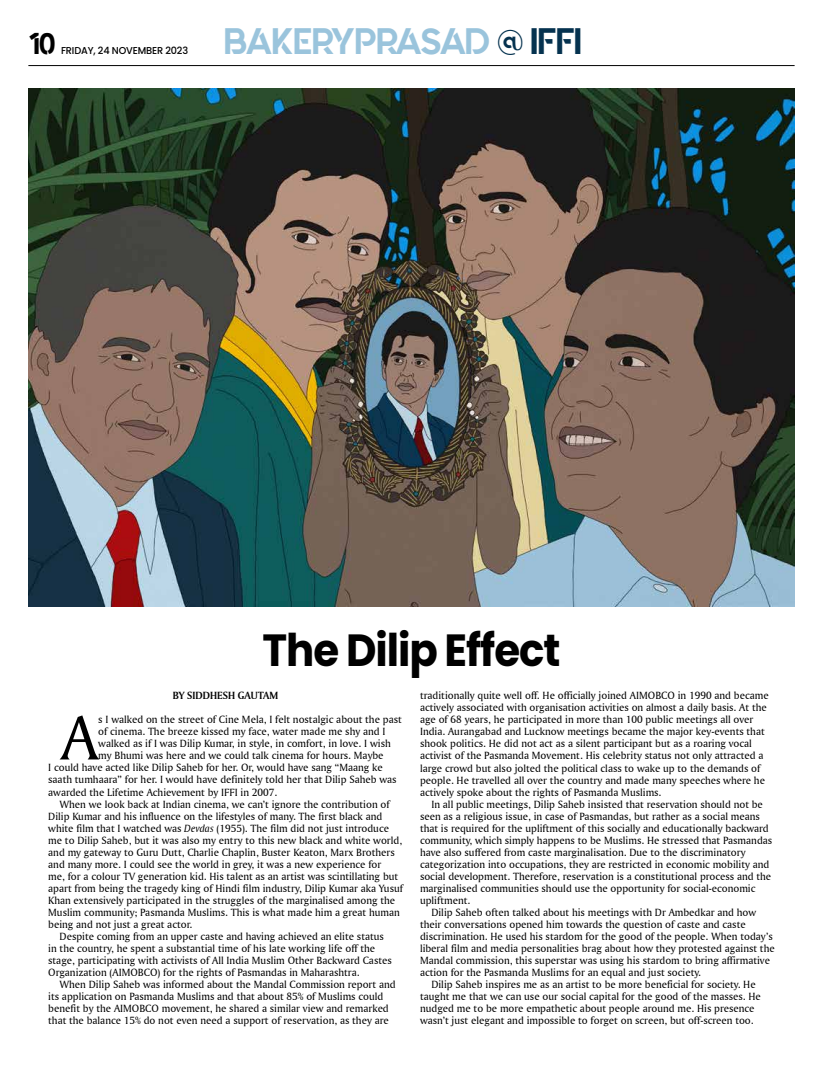
<style>
.page{position:relative;width:823px;height:1078px;background:#fff}
.page>*{position:absolute;margin:0;border:0;box-sizing:border-box;transform-origin:0 0}
.t1{font:66px "Amerigo BT Roman A";color:#000}
.t2{font:700 45px "Poppins";letter-spacing:-.025em;color:#000;scale:.93 1}
.t3{font:36.7px "Quantify";letter-spacing:-.01em;color:#9ac4dc;scale:.95 1}
.t4{font:30px "Quantify";color:#000}
.t5{font:11px/12px "Amerigo BT Roman A";color:#000}
.t6{font:11px "Amerigo BT Bold A";color:#000}
.t7{font:500 10px "Poppins";letter-spacing:-.015em;color:#000}
.s1{color:#05324f}
.s2{font-family:"Amerigo BT Italic A"}
</style>
<div class="page">
<hr style="left:28px;top:65px;width:766px;height:1px;background:#000">
<img style="left:28px;top:89px;width:766px;height:518px">
<h3 class="t4" style="left:28px;top:27px;width:29px">10</h3>
<p class="t7" style="left:61px;top:45px;width:128px">FRIDAY, 24 NOVEMBER 2023</p>
<h3 class="t3" style="left:224px;top:20px;width:377px">BAKERYPRASAD <span class="s1">@ IFFI</span></h3>
<h2 class="t2" style="left:262px;top:624px;width:321px">The Dilip Effect</h2>
<p class="t6" style="left:173px;top:688px;width:107px">BY SIDDHESH GAUTAM</p>
<h1 class="t1" style="left:61px;top:697px;width:39px">A</h1>
<p class="t5" style="left:98px;top:713px;width:305px">s I walked on the street of Cine Mela, I felt nostalgic about the past</p>
<p class="t5" style="left:98px;top:725px;width:288px">of cinema. The breeze kissed my face, water made me shy and I</p>
<p class="t5" style="left:98px;top:737px;width:294px">walked as if I was Dilip Kumar, in style, in comfort, in love. I wish</p>
<p class="t5" style="left:98px;top:749px;width:287px">my Bhumi was here and we could talk cinema for hours. Maybe</p>
<p class="t5" style="left:48px;top:761px;width:336px">I could have acted like Dilip Saheb for her. Or, would have sang “Maang ke</p>
<p class="t5" style="left:48px;top:773px;width:349px">saath tumhaara” for her. I would have definitely told her that Dilip Saheb was</p>
<p class="t5" style="left:48px;top:785px;width:230px">awarded the Lifetime Achievement by IFFI in 2007.</p>
<p class="t5" style="left:60px;top:797px;width:331px">When we look back at Indian cinema, we can’t ignore the contribution of</p>
<p class="t5" style="left:48px;top:809px;width:335px">Dilip Kumar and his influence on the lifestyles of many. The first black and</p>
<p class="t5" style="left:48px;top:821px;width:342px">white film that I watched was <span class="s2">Devdas</span> (1955). The film did not just introduce</p>
<p class="t5" style="left:48px;top:833px;width:355px">me to Dilip Saheb, but it was also my entry to this new black and white world,</p>
<p class="t5" style="left:48px;top:845px;width:348px">and my gateway to Guru Dutt, Charlie Chaplin, Buster Keaton, Marx Brothers</p>
<p class="t5" style="left:48px;top:857px;width:334px">and many more. I could see the world in grey, it was a new experience for</p>
<p class="t5" style="left:48px;top:869px;width:351px">me, for a colour TV generation kid. His talent as an artist was scintillating but</p>
<p class="t5" style="left:48px;top:881px;width:356px">apart from being the tragedy king of Hindi film industry, Dilip Kumar aka Yusuf</p>
<p class="t5" style="left:48px;top:893px;width:348px">Khan extensively participated in the struggles of the marginalised among the</p>
<p class="t5" style="left:48px;top:905px;width:353px">Muslim community; Pasmanda Muslims. This is what made him a great human</p>
<p class="t5" style="left:48px;top:917px;width:145px">being and not just a great actor.</p>
<p class="t5" style="left:60px;top:929px;width:325px">Despite coming from an upper caste and having achieved an elite status</p>
<p class="t5" style="left:48px;top:941px;width:328px">in the country, he spent a substantial time of his late working life off the</p>
<p class="t5" style="left:48px;top:953px;width:345px">stage, participating with activists of All India Muslim Other Backward Castes</p>
<p class="t5" style="left:48px;top:965px;width:313px">Organization (AIMOBCO) for the rights of Pasmandas in Maharashtra.</p>
<p class="t5" style="left:60px;top:977px;width:337px">When Dilip Saheb was informed about the Mandal Commission report and</p>
<p class="t5" style="left:48px;top:989px;width:336px">its application on Pasmanda Muslims and that about 85% of Muslims could</p>
<p class="t5" style="left:48px;top:1001px;width:342px">benefit by the AIMOBCO movement, he shared a similar view and remarked</p>
<p class="t5" style="left:48px;top:1013px;width:342px">that the balance 15% do not even need a support of reservation, as they are</p>
<p class="t5" style="left:420px;top:689px;width:350px">traditionally quite well off. He officially joined AIMOBCO in 1990 and became actively associated with organisation activities on almost a daily basis. At the age of 68 years, he participated in more than 100 public meetings all over India. Aurangabad and Lucknow meetings became the major key-events that shook politics. He did not act as a silent participant but as a roaring vocal activist of the Pasmanda Movement. His celebrity status not only attracted a large crowd but also jolted the political class to wake up to the demands of people. He travelled all over the country and made many speeches where he actively spoke about the rights of Pasmanda Muslims.</p>
<p class="t5" style="left:420px;top:797px;width:353px;text-indent:11px">In all public meetings, Dilip Saheb insisted that reservation should not be seen as a religious issue, in case of Pasmandas, but rather as a social means that is required for the upliftment of this socially and educationally backward community, which simply happens to be Muslims. He stressed that Pasmandas have also suffered from caste marginalisation. Due to the discriminatory categorization into occupations, they are restricted in economic mobility and social development. Therefore, reservation is a constitutional process and the marginalised communities should use the opportunity for social-economic upliftment.</p>
<p class="t5" style="left:431px;top:905px;width:326px">Dilip Saheb often talked about his meetings with Dr Ambedkar and how</p>
<p class="t5" style="left:420px;top:917px;width:327px">their conversations opened him towards the question of caste and caste</p>
<p class="t5" style="left:420px;top:929px;width:354px">discrimination. He used his stardom for the good of the people. When today’s</p>
<p class="t5" style="left:420px;top:941px;width:356px">liberal film and media personalities brag about how they protested against the</p>
<p class="t5" style="left:420px;top:953px;width:351px">Mandal commission, this superstar was using his stardom to bring affirmative</p>
<p class="t5" style="left:420px;top:965px;width:282px">action for the Pasmanda Muslims for an equal and just society.</p>
<p class="t5" style="left:431px;top:977px;width:326px">Dilip Saheb inspires me as an artist to be more beneficial for society. He</p>
<p class="t5" style="left:420px;top:989px;width:342px">taught me that we can use our social capital for the good of the masses. He</p>
<p class="t5" style="left:420px;top:1001px;width:336px">nudged me to be more empathetic about people around me. His presence</p>
<p class="t5" style="left:420px;top:1013px;width:335px">wasn’t just elegant and impossible to forget on screen, but off-screen too.</p>
</div>
